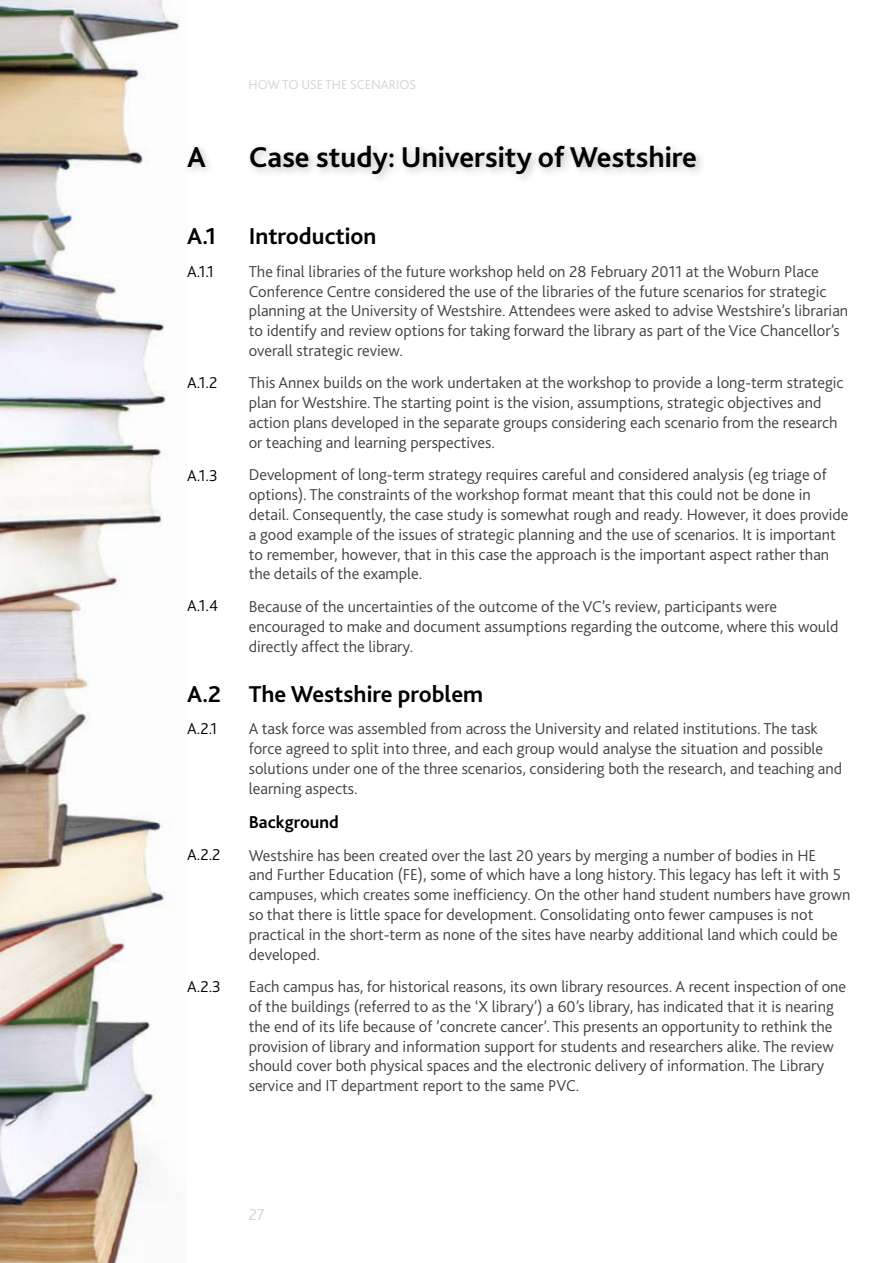
<style>
.page{position:relative;width:893px;height:1263px;background:#fff}
.page>*{position:absolute;margin:0;border:0;box-sizing:border-box;transform-origin:0 0}
.t1{font:700 30px "Bliss 2";color:#000}
.t2{font:700 24px "Bliss 2";color:#000}
.t3{font:700 18px "Bliss 2";color:#000}
.t4{font:300 16.5px/19.8px "Bliss 2";color:#414142}
.t5{font:300 16.5px "Bliss 2";color:#000}
.t6{font:300 16.5px "Bliss 2";color:#d1d3d4}
.t7{font:300 13.5px "Bliss 2";color:#d1d3d4}
</style>
<div class="page">
<img style="left:0;top:0;width:180px;height:1263px">
<div style="left:245px;top:140px;width:592px;height:70px;background:#000;opacity:.25"></div>
<div style="left:182px;top:142px;width:82px;height:69px;background:#000;opacity:.25"></div>
<h1 class="t1" style="left:187px;top:138px;width:20px">A</h1>
<h2 class="t2" style="left:187px;top:221px;width:31px">A.1</h2>
<p class="t5" style="left:187px;top:261px;width:28px">A.1.1</p>
<p class="t5" style="left:187px;top:372px;width:32px">A.1.2</p>
<p class="t5" style="left:187px;top:465px;width:32px">A.1.3</p>
<p class="t5" style="left:187px;top:595px;width:32px">A.1.4</p>
<h2 class="t2" style="left:187px;top:679px;width:36px">A.2</h2>
<p class="t5" style="left:187px;top:718px;width:32px">A.2.1</p>
<p class="t5" style="left:187px;top:844px;width:35px">A.2.2</p>
<p class="t5" style="left:187px;top:976px;width:35px">A.2.3</p>
<p class="t7" style="left:249px;top:76px;width:169px">how to use the scenarios</p>
<h1 class="t1" style="left:249px;top:138px;width:450px">Case study: University of Westshire</h1>
<h2 class="t2" style="left:249px;top:221px;width:129px">Introduction</h2>
<p class="t4" style="left:249px;top:261px;width:601px">The final libraries of the future workshop held on 28 February 2011 at the Woburn Place Conference Centre considered the use of the libraries of the future scenarios for strategic planning at the U niversity of Westshire. Attendees were asked to advise Westshire’s librarian to identify and review options for taking forward the library as part of the Vice Chancellor’s overall strategic review.</p>
<p class="t4" style="left:249px;top:373px;width:596px">This Annex builds on the work undertaken at the workshop to provide a long-term strategic plan for Westshire. The starting point is the vision, assumptions, strategic objectives and action plans developed in the separate groups considering each scenario from the research or teaching and learning perspectives.</p>
<p class="t4" style="left:249px;top:465px;width:601px">Development of long-term strategy requires careful and considered analysis (eg triage of options). The constraints of the workshop format meant that this could not be done in detail. Consequently, the case study is somewhat rough and ready. H owever, it does provide a good example of the issues of strategic planning and the use of scenarios. It is important to remember, however, that in this case the approach is the important aspect rather than the details of the example.</p>
<p class="t4" style="left:249px;top:596px;width:591px">Because of the uncertainties of the outcome of the VC’s review, participants were encouraged to make and document assumptions regarding the outcome, where this would directly affect the library.</p>
<h2 class="t2" style="left:249px;top:679px;width:236px">The Westshire problem</h2>
<p class="t4" style="left:249px;top:718px;width:595px">A task force was assembled from across the U niversity and related institutions. The task force agreed to split into three, and each group would analyse the situation and possible solutions under one of the three scenarios, considering both the research, and teaching and learning aspects.</p>
<p class="t3" style="left:249px;top:811px;width:92px">Background</p>
<p class="t4" style="left:249px;top:845px;width:603px">Westshire has been created over the last 20 years by merging a number of bodies in HE<br>and Further Education (FE), some of which have a long history. This legacy has left it with 5 campuses, which creates some inefficiency. On the other hand student numbers have grown so that there is little space for development. Consolidating onto fewer campuses is not practical in the short-term as none of the sites have nearby additional land which could be developed.</p>
<p class="t4" style="left:249px;top:976px;width:599px">Each campus has, for historical reasons, its own library resources. A recent inspection of one of the buildings (referred to as the ‘X library’) a 60’s library, has indicated that it is nearing the end of its life because of ’concrete cancer’. This presents an opportunity to rethink the provision of library and information support for students and researchers alike. The review should cover both physical spaces and the electronic delivery of information. The Library service and IT department report to the same PVC.</p>
<p class="t6" style="left:249px;top:1204px;width:18px">27</p>
</div>
